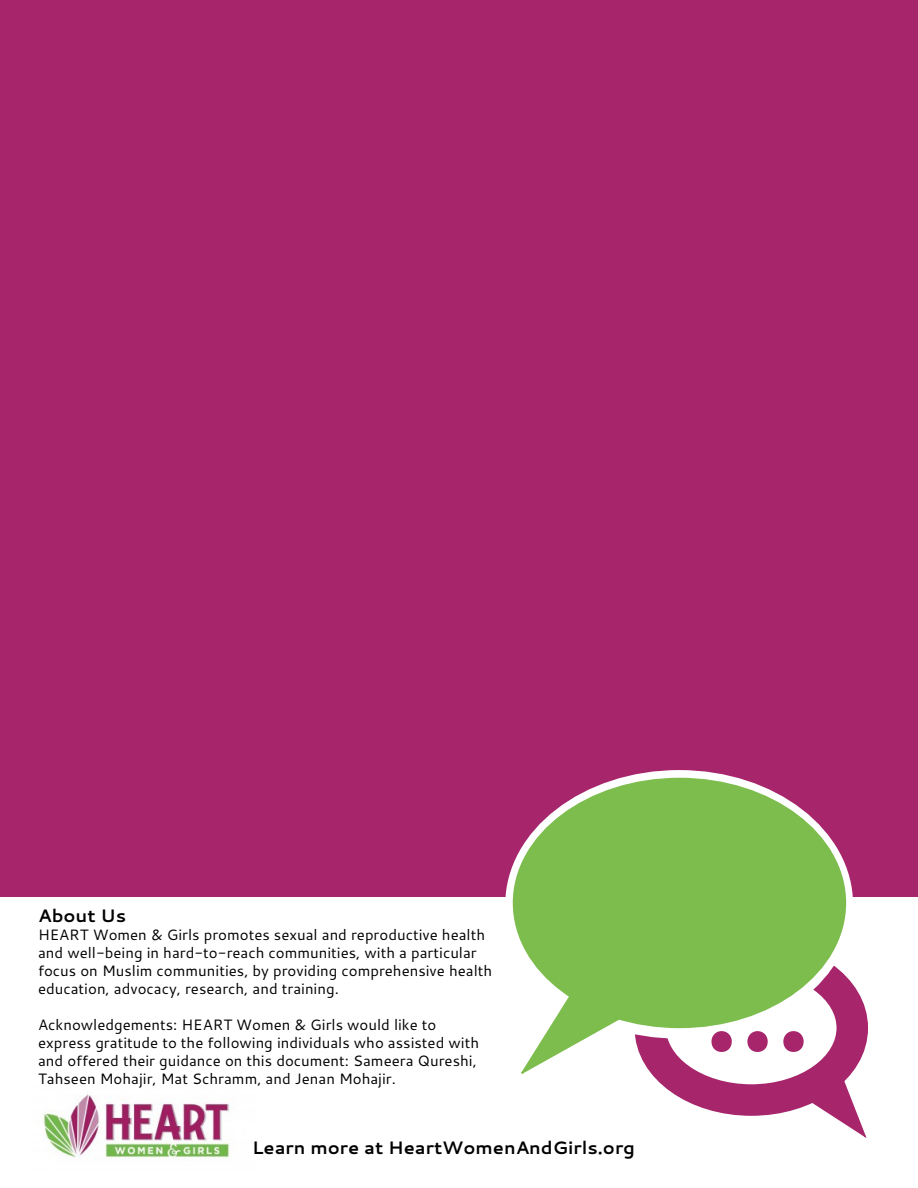
<style>
.page{position:relative;width:918px;height:1188px;background:#a7256b}
.page>*{position:absolute;margin:0;border:0;box-sizing:border-box;transform-origin:0 0}
.t1{font:181.5px "Minion Pro";color:#a7256b}
.t2{font:700 18px "Cantarell";color:#000}
.t3{font:15px/18px "Cantarell";color:#000}
</style>
<div class="page">
<div style="left:0;top:897px;width:918px;height:291px;background:#fff"></div>
<img style="left:42px;top:1094px;width:188px;height:65px">
<div style="left:635px;top:940px;width:233px;height:176px;border:32px solid #a7256b;border-radius:50%"></div>
<div style="left:505px;top:770px;width:348px;height:269px;background:#fff;border-radius:50%"></div>
<div style="left:513px;top:778px;width:333px;height:250px;background:#7dbd4d;border-radius:50%"></div>
<svg style="left:521px;top:991px;width:116px;height:83px"></svg>
<svg style="left:796px;top:1074px;width:71px;height:64px"></svg>
<p class="t2" style="left:38px;top:903px;width:90px">About Us</p>
<p class="t3" style="left:38px;top:925px;width:456px">HEART Women &amp; Girls promotes sexual and reproductive health and well-being in hard-to-reach communities, with a particular focus on Muslim communities, by providing comprehensive health education, advocacy, research, and training.</p>
<p class="t3" style="left:38px;top:1015px;width:442px">Acknowledgements: HEART Women &amp; Girls would like to express gratitude to the following individuals who assisted with and offered their guidance on this document: Sameera Qureshi, Tahseen Mohajir, Mat Schramm, and Jenan Mohajir.</p>
<p class="t2" style="left:252px;top:1135px;width:384px">Learn more at HeartWomenAndGirls.org</p>
<h1 class="t1" style="left:701px;top:870px;width:115px">...</h1>
</div>
